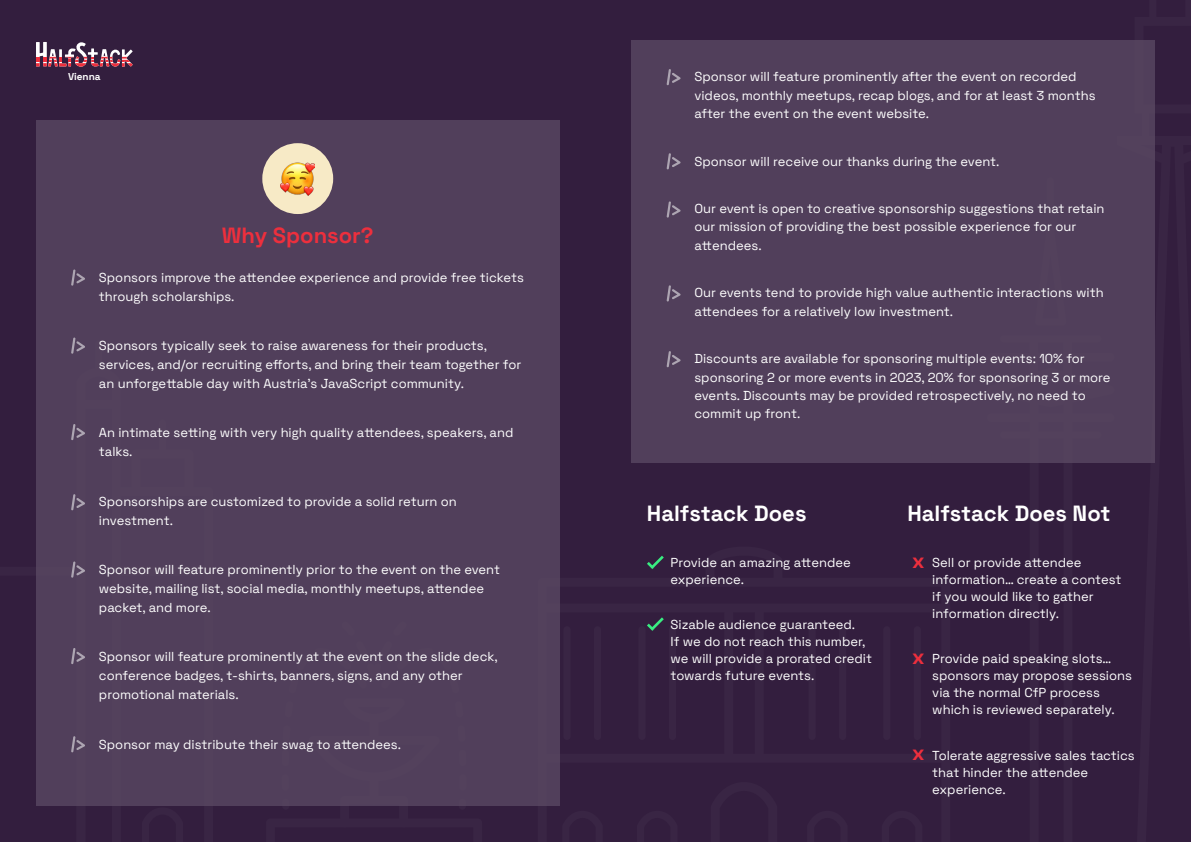
<style>
.page{position:relative;width:1191px;height:842px;background:#331e3e}
.page>*{position:absolute;margin:0;border:0;box-sizing:border-box;transform-origin:0 0}
.t1{font:700 22px "Space Grotesk";color:#fff}
.t2{font:700 22px "Space Grotesk";color:#ed2f3d}
.t3{font:700 21px "Space Grotesk";color:#ed2f3d}
.t4{font:13px/17px "Space Grotesk";color:#fff}
.t5{font:700 10px "Space Grotesk";color:#fff}
</style>
<div class="page">
<div style="left:538px;top:754px;width:412px;height:9px;background:#392544;border-radius:4px"></div>
<div style="left:538px;top:603px;width:412px;height:9px;background:#392544;border-radius:4px"></div>
<div style="left:563px;top:626px;width:7px;height:114px;background:#392544;border-radius:4px"></div>
<div style="left:594px;top:626px;width:7px;height:114px;background:#392544;border-radius:4px"></div>
<div style="left:724px;top:606px;width:9px;height:154px;background:#392544;border-radius:4px"></div>
<div style="left:755px;top:606px;width:8px;height:154px;background:#392544;border-radius:4px"></div>
<div style="left:638px;top:626px;width:7px;height:114px;background:#392544;border-radius:4px"></div>
<div style="left:669px;top:626px;width:7px;height:114px;background:#392544;border-radius:4px"></div>
<div style="left:808px;top:626px;width:7px;height:114px;background:#392544;border-radius:4px"></div>
<div style="left:839px;top:626px;width:7px;height:114px;background:#392544;border-radius:4px"></div>
<div style="left:883px;top:626px;width:7px;height:114px;background:#392544;border-radius:4px"></div>
<div style="left:913px;top:626px;width:8px;height:114px;background:#392544;border-radius:4px"></div>
<div style="left:36px;top:120px;width:523px;height:686px;background:#513f5b"></div>
<div style="left:631px;top:41px;width:524px;height:422px;background:#513f5b"></div>
<svg style="left:71px;top:269px;width:14px;height:17px"></svg>
<svg style="left:71px;top:337px;width:14px;height:17px"></svg>
<svg style="left:71px;top:424px;width:14px;height:329px"></svg>
<div style="left:262px;top:143px;width:71px;height:71px;background:#f7eac6;border-radius:50%"></div>
<img style="left:281px;top:162px;width:34px;height:34px">
<svg style="left:666px;top:153px;width:14px;height:16px"></svg>
<svg style="left:666px;top:285px;width:14px;height:16px"></svg>
<svg style="left:666px;top:201px;width:14px;height:17px"></svg>
<svg style="left:666px;top:69px;width:14px;height:16px"></svg>
<svg style="left:666px;top:351px;width:14px;height:16px"></svg>
<svg style="left:647px;top:556px;width:17px;height:13px"></svg>
<svg style="left:647px;top:617px;width:17px;height:14px"></svg>
<svg style="left:36px;top:42px;width:97px;height:25px"></svg>
<p class="t5" style="left:68px;top:69px;width:34px">Vienna</p>
<h1 class="t2" style="left:222px;top:219px;width:153px">Why Sponsor?</h1>
<p class="t4" style="left:99px;top:267px;width:426px;line-height:19px">Sponsors improve the attendee experience and provide free tickets through scholarships.</p>
<p class="t4" style="left:99px;top:335px;width:424px;line-height:19px">Sponsors typically seek to raise awareness for their products, services, and/or recruiting efforts, and bring their team together for an unforgettable day with Austria’s JavaScript community.</p>
<p class="t4" style="left:99px;top:423px;width:416px;line-height:19px">An intimate setting with very high quality attendees, speakers, and talks.</p>
<p class="t4" style="left:99px;top:491px;width:359px;line-height:19px">Sponsorships are customized to provide a solid return on investment.</p>
<p class="t4" style="left:99px;top:559px;width:402px;line-height:19px">Sponsor will feature prominently prior to the event on the event website, mailing list, social media, monthly meetups, attendee packet, and more.</p>
<p class="t4" style="left:99px;top:647px;width:400px;line-height:19px">Sponsor will feature prominently at the event on the slide deck, conference badges, t-shirts, banners, signs, and any other promotional materials.</p>
<p class="t4" style="left:99px;top:735px;width:304px">Sponsor may distribute their swag to attendees.</p>
<p class="t4" style="left:694px;top:67px;width:402px;line-height:18.2px">Sponsor will feature prominently after the event on recorded videos, monthly meetups, recap blogs, and for at least 3 months after the event on the event website.</p>
<p class="t4" style="left:694px;top:152px;width:306px">Sponsor will receive our thanks during the event.</p>
<p class="t4" style="left:694px;top:199px;width:411px;line-height:18.2px">Our event is open to creative sponsorship suggestions that retain our mission of providing the best possible experience for our attendees.</p>
<p class="t4" style="left:694px;top:283px;width:411px;line-height:18.2px">Our events tend to provide high value authentic interactions with attendees for a relatively low investment.</p>
<p class="t4" style="left:694px;top:349px;width:418px;line-height:18.2px">Discounts are available for sponsoring multiple events: 10% for sponsoring 2 or more events in 2023, 20% for sponsoring 3 or more events. Discounts may be provided retrospectively, no need to commit up front.</p>
<h1 class="t1" style="left:647px;top:497px;width:161px">Halfstack Does</h1>
<h1 class="t1" style="left:907px;top:498px;width:205px">Halfstack Does Not</h1>
<p class="t4" style="left:670px;top:553px;width:182px">Provide an amazing attendee experience.</p>
<p class="t4" style="left:670px;top:616px;width:203px">Sizable audience guaranteed.<br>If we do not reach this number, we will provide a prorated credit towards future events.</p>
<h2 class="t3" style="left:912px;top:545px;width:14px">x</h2>
<p class="t4" style="left:932px;top:553px;width:191px">Sell or provide attendee information… create a contest if you would like to gather information directly.</p>
<p class="t4" style="left:932px;top:650px;width:201px">Provide paid speaking slots… sponsors may propose sessions via the normal CfP process which is reviewed separately.</p>
<p class="t4" style="left:932px;top:746px;width:204px">Tolerate aggressive sales tactics that hinder the attendee experience.</p>
<h2 class="t3" style="left:912px;top:641px;width:14px">x</h2>
<h2 class="t3" style="left:912px;top:738px;width:14px">x</h2>
</div>
